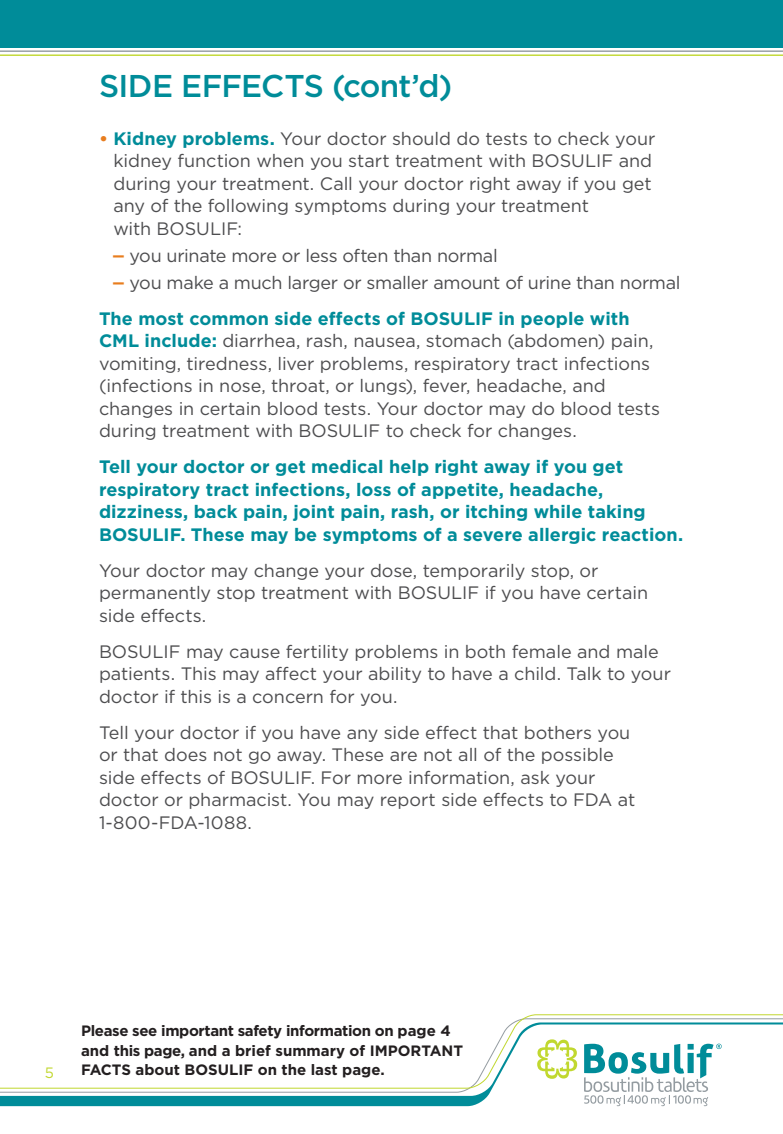
<style>
.page{position:relative;width:783px;height:1134px;background:#fff}
.page>*{position:absolute;margin:0;border:0;box-sizing:border-box;transform-origin:0 0}
.t1{font:500 31.5px "Gotham";letter-spacing:-.025em;color:#008c99}
.t2{font:18px/22.5px "Gotham";letter-spacing:-.005em;color:#4d4d4f}
.t3{font:700 18px/22.5px "Gotham";letter-spacing:.005em;color:#008c99}
.t4{font:700 15px/19.5px "Gotham";letter-spacing:-.005em;color:#231f20}
.t5{font:15px "Gotham";color:#c1d72f}
.s1{font-weight:700;color:#e87d1e}
.s2{font-weight:700;color:#008c99}
.s3{font-family:"Gotham Condensed";font-weight:700;color:#e87d1e}
</style>
<div class="page">
<svg style="left:0;top:1089px;width:492px;height:17px;fill:#008c99"></svg>
<svg style="left:0;top:1014px;width:783px;height:75px"></svg>
<svg style="left:537px;top:1039px;width:40px;height:40px"></svg>
<svg style="left:584px;top:1044px;width:138px;height:62px"></svg>
<hr style="left:0;top:51px;width:783px;height:1px;background:#949ca1">
<hr style="left:0;top:55px;width:783px;height:1px;background:#c1d72f">
<div style="left:0;top:0;width:783px;height:48px;background:#008c99"></div>
<h1 class="t1" style="left:99px;top:65px;width:355px">SIDE EFFECTS (cont’d)</h1>
<p class="t2" style="left:113px;top:127px;width:543px;text-indent:-14px"><span class="s1">•</span> <span class="s2">Kidney problems.</span> Your doctor should do tests to check your kidney function when you start treatment with BOSULIF and during your treatment. Call your doctor right away if you get any of the following symptoms during your treatment<br>with BOSULIF:</p>
<p class="t2" style="left:112px;top:244px;width:387px"><span class="s3">—</span> you urinate more or less often than normal</p>
<p class="t2" style="left:99px;top:264px;width:583px;line-height:36px;text-indent:14px"><span class="s3">—</span> you make a much larger or smaller amount of urine than normal<br><span class="s2">The most common side effects of BOSULIF in people with</span></p>
<p class="t2" style="left:99px;top:329px;width:563px"><span class="s2">CML include:</span> diarrhea, rash, nausea, stomach (abdomen) pain, vomiting, tiredness, liver problems, respiratory tract infections (infections in nose, throat, or lungs), fever, headache, and changes in certain blood tests. Your doctor may do blood tests during treatment with BOSULIF to check for changes.</p>
<p class="t3" style="left:99px;top:455px;width:586px">Tell your doctor or get medical help right away if you get respiratory tract infections, loss of appetite, headache, dizziness, back pain, joint pain, rash, or itching while taking BOSULIF. These may be symptoms of a severe allergic reaction.</p>
<p class="t2" style="left:99px;top:559px;width:551px">Your doctor may change your dose, temporarily stop, or permanently stop treatment with BOSULIF if you have certain side effects.</p>
<p class="t2" style="left:99px;top:640px;width:573px">BOSULIF may cause fertility problems in both female and male patients. This may affect your ability to have a child. Talk to your doctor if this is a concern for you.</p>
<p class="t2" style="left:99px;top:721px;width:538px">Tell your doctor if you have any side effect that bothers you or that does not go away. These are not all of the possible side effects of BOSULIF. For more information, ask your doctor or pharmacist. You may report side effects to FDA at 1-800-FDA-1088.</p>
<p class="t5" style="left:45px;top:1064px;width:11px">5</p>
<p class="t4" style="left:81px;top:1021px;width:384px">Please see important safety information on page 4 and this page, and a brief summary of IMPORTANT<br>FACTS about BOSULIF on the last page.</p>
</div>
